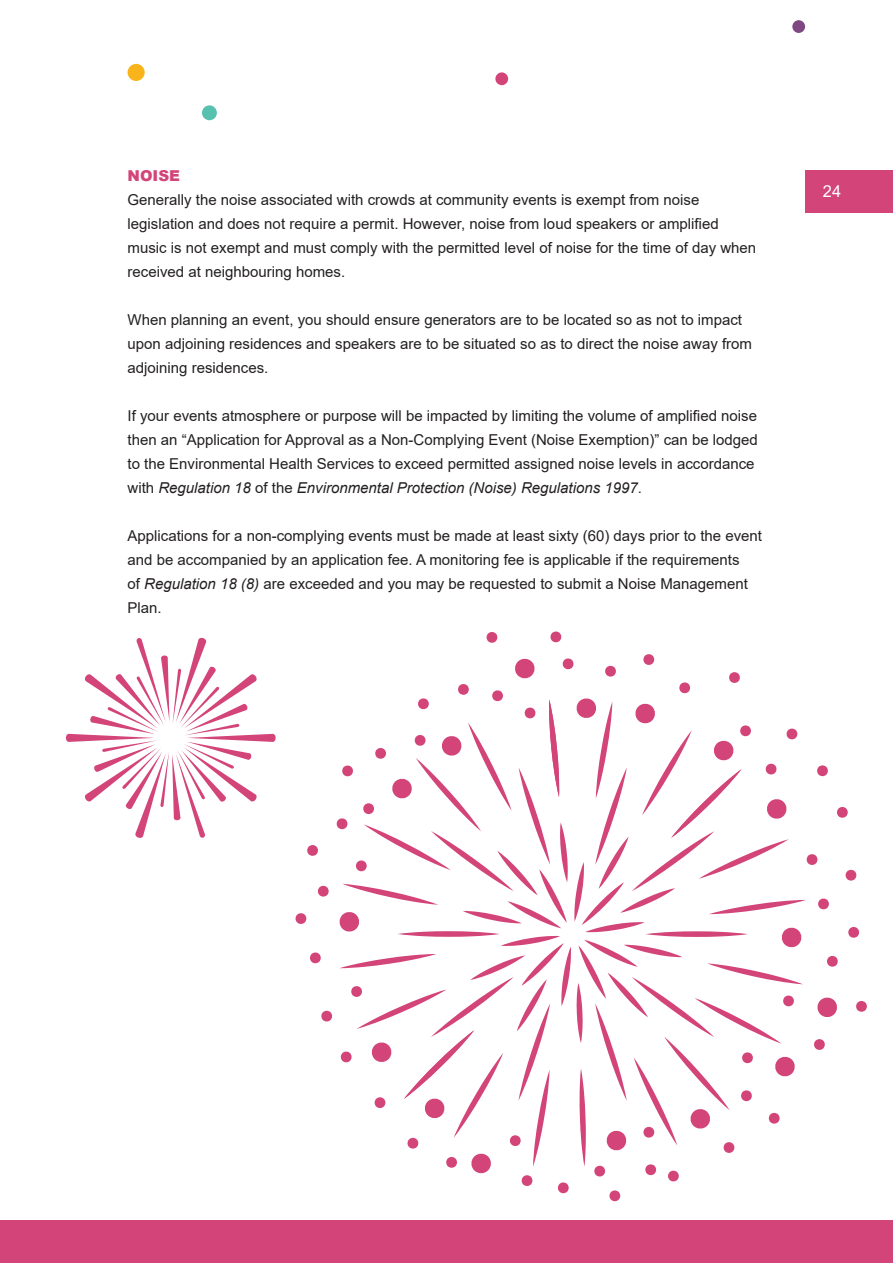
<style>
.page{position:relative;width:893px;height:1263px;background:#fff}
.page>*{position:absolute;margin:0;border:0;box-sizing:border-box;transform-origin:0 0}
.t1{font:16.5px "Arial";color:#fff}
.t2{font:15px/24px "Arial";color:#231f20}
.t3{font:900 15px "Arial";color:#d34579}
.s1{font-style:italic}
</style>
<div class="page">
<svg style="left:486px;top:632px;width:12px;height:11px"></svg>
<svg style="left:550px;top:631px;width:12px;height:12px"></svg>
<svg style="left:295px;top:654px;width:572px;height:548px"></svg>
<svg style="left:66px;top:637px;width:210px;height:201px"></svg>
<div style="left:805px;top:170px;width:88px;height:43px;background:#d34579"></div>
<div style="left:0;top:1220px;width:893px;height:43px;background:#d34579"></div>
<div style="left:128px;top:64px;width:17px;height:17px;background:#f9b41c;border-radius:50%"></div>
<div style="left:202px;top:105px;width:15px;height:15px;background:#57c1af;border-radius:50%"></div>
<div style="left:792px;top:20px;width:13px;height:13px;background:#804882;border-radius:50%"></div>
<div style="left:495px;top:72px;width:13px;height:13px;background:#d34579;border-radius:50%"></div>
<p class="t3" style="left:128px;top:165px;width:54px">NOISE</p>
<p class="t2" style="left:128px;top:188px;width:630px">Generally the noise associated with crowds at community events is exempt from noise legislation and does not require a permit. However, noise from loud speakers or amplified music is not exempt and must comply with the permitted level of noise for the time of day when received at neighbouring homes.</p>
<p class="t2" style="left:128px;top:308px;width:626px">When planning an event, you should ensure generators are to be located so as not to impact upon adjoining residences and speakers are to be situated so as to direct the noise away from adjoining residences.</p>
<p class="t2" style="left:128px;top:404px;width:632px">If your events atmosphere or purpose will be impacted by limiting the volume of amplified noise then an “Application for Approval as a Non-Complying Event (Noise Exemption)” can be lodged to the Environmental Health Services to exceed permitted assigned noise levels in accordance with <span class="s1">Regulation 18</span> of the <span class="s1">Environmental Protection (Noise) Regulations 1997</span>.</p>
<p class="t2" style="left:128px;top:524px;width:636px">Applications for a non-complying events must be made at least sixty (60) days prior to the event and be accompanied by an application fee. A monitoring fee is applicable if the requirements<br>of <span class="s1">Regulation 18 (8)</span> are exceeded and you may be requested to submit a Noise Management Plan.</p>
<p class="t1" style="left:823px;top:180px;width:20px">24</p>
</div>
